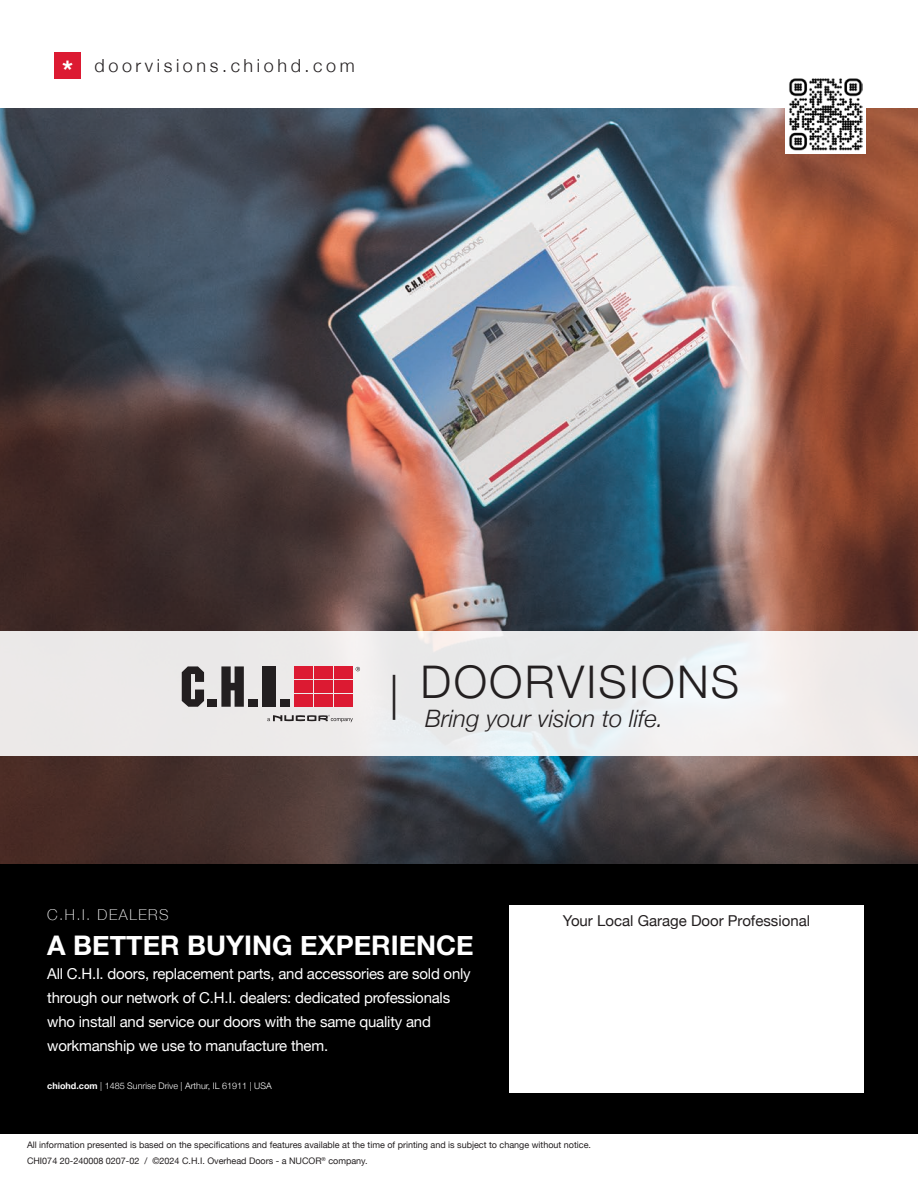
<style>
.page{position:relative;width:918px;height:1188px;background:#fff}
.page>*{position:absolute;margin:0;border:0;box-sizing:border-box;transform-origin:0 0}
.t1{font:300 45px "Helvetica Neue";letter-spacing:.05em;color:#231f20}
.t2{font:700 27px "Helvetica Neue";color:#fff}
.t3{font:italic 300 24px "Helvetica Neue";color:#231f20}
.t4{font:300 18px "Helvetica Neue";letter-spacing:.2em;color:#231f20}
.t5{font:15px/24px "Helvetica Neue";letter-spacing:-.015em;color:#fff}
.t6{font:15px "Helvetica Neue";color:#231f20}
.t7{font:100 15px "Helvetica Neue";letter-spacing:.1em;color:#fff}
.t8{font:9px "Helvetica Neue";color:#231f20}
.t9{font:300 9px "Helvetica Neue";color:#fff}
.s1{font-weight:700}
</style>
<div class="page">
<img style="left:0;top:108px;width:918px;height:756px">
<div style="left:54px;top:52px;width:27px;height:28px;background:#dc1a32"></div>
<div style="left:0;top:864px;width:918px;height:270px;background:#000"></div>
<div style="left:509px;top:905px;width:355px;height:188px;background:#fff"></div>
<div style="left:0;top:632px;width:918px;height:124px;background:linear-gradient(to right,#eae8e8,#efeeef)"></div>
<svg style="left:267px;top:715px;width:86px;height:7px"></svg>
<svg style="left:182px;top:666px;width:22px;height:41px"></svg>
<div style="left:208px;top:699px;width:9px;height:8px;background:#231f20"></div>
<svg style="left:221px;top:666px;width:23px;height:41px"></svg>
<div style="left:248px;top:699px;width:9px;height:8px;background:#231f20"></div>
<div style="left:262px;top:666px;width:13px;height:41px;background:#231f20"></div>
<div style="left:280px;top:699px;width:9px;height:8px;background:#231f20"></div>
<div style="left:334px;top:694px;width:19px;height:13px;background:#dc1a32"></div>
<div style="left:314px;top:680px;width:19px;height:13px;background:#dc1a32"></div>
<div style="left:334px;top:680px;width:19px;height:13px;background:#dc1a32"></div>
<div style="left:314px;top:694px;width:19px;height:13px;background:#dc1a32"></div>
<div style="left:294px;top:694px;width:18px;height:13px;background:#dc1a32"></div>
<div style="left:294px;top:680px;width:18px;height:13px;background:#dc1a32"></div>
<div style="left:294px;top:666px;width:18px;height:13px;background:#dc1a32"></div>
<div style="left:314px;top:666px;width:19px;height:13px;background:#dc1a32"></div>
<div style="left:334px;top:666px;width:19px;height:13px;background:#dc1a32"></div>
<svg style="left:356px;top:667px;width:4px;height:4px"></svg>
<div style="left:785px;top:73px;width:81px;height:81px;background:#fff"></div>
<img style="left:789px;top:78px;width:73px;height:73px">
<p class="t2" style="left:62px;top:49px;width:12px">*</p>
<p class="t4" style="left:94px;top:51px;width:262px">doorvisions.chiohd.com</p>
<p class="t1" style="left:389px;top:646px;width:352px">| DOORVISIONS</p>
<p class="t3" style="left:425px;top:699px;width:240px">Bring your vision to life.</p>
<p class="t7" style="left:47px;top:903px;width:123px">C.H.I. DEALERS</p>
<p class="t2" style="left:47px;top:924px;width:428px">A BETTER BUYING EXPERIENCE</p>
<p class="t5" style="left:47px;top:962px;width:425px">All C.H.I. doors, replacement parts, and accessories are sold only through our network of C.H.I. dealers: dedicated professionals who install and service our doors with the same quality and workmanship we use to manufacture them.</p>
<p class="t9" style="left:47px;top:1078px;width:226px"><span class="s1">chiohd.com</span> | 1485 Sunrise Drive | Arthur, IL 61911 | USA</p>
<p class="t6" style="left:563px;top:910px;width:249px">Your Local Garage Door Professional</p>
<p class="t8" style="left:27px;top:1138px;width:566px">All information presented is based on the specifications and features available at the time of printing and is subject to change without notice.</p>
<p class="t8" style="left:27px;top:1154px;width:342px">CHI074 20-240008 0207-02 / ©2024 C.H.I. Overhead Doors - a NUCOR<sup>®</sup> company.</p>
</div>
